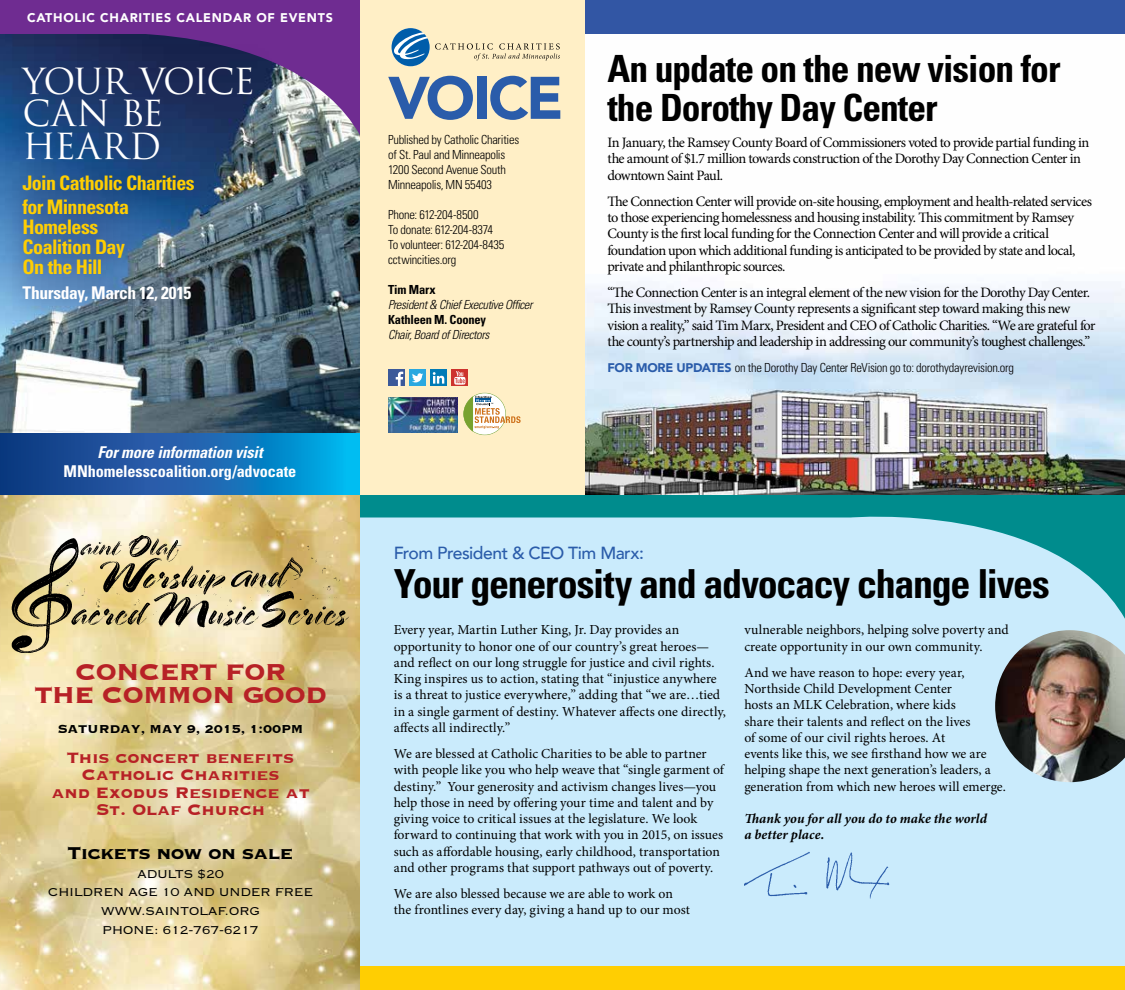
<style>
.page{position:relative;width:1125px;height:990px;background:#fff}
.page>*{position:absolute;margin:0;border:0;box-sizing:border-box;transform-origin:0 0}
.t1{font:900 59.38px "Avenir LT Std";letter-spacing:-.04em;color:#2a5caa}
.t2{font:700 condensed 40px "Univers";letter-spacing:-.03em;color:#000}
.t3{font:700 condensed 37.5px/38.8px "Univers";letter-spacing:-.025em;color:#000}
.t4{font:35px/32.5px "Trajan Pro";letter-spacing:-.035em;color:#fff}
.t5{font:700 30px/22.5px "Copperplate";letter-spacing:-.03em;color:#b72126;text-align:center}
.t6{font:22.5px "Copperplate Thirty Three BC";letter-spacing:-.03em;color:#000}
.t7{font:700 20px/17.5px "Copperplate";letter-spacing:-.01em;color:#b72126;text-align:center}
.t8{font:700 condensed 20px/20px "Univers";letter-spacing:-.03em;color:#ffce02}
.t9{font:500 17.5px "Avenir";letter-spacing:-.03em;color:#2a5caa}
.t10{font:700 condensed 17.5px "Univers";letter-spacing:-.025em;color:#fff}
.t11{font:700 condensed 16.25px/18.8px "Univers";letter-spacing:-.01em;color:#fff;text-align:center}
.t12{font:15px/18.8px "Copperplate Thirty Two BC";letter-spacing:-.03em;color:#000;text-align:center}
.t13{font:700 15px "Copperplate";letter-spacing:-.01em;color:#000}
.t14{font:14.38px/16.2px "Minion Pro";letter-spacing:-.04em;color:#000}
.t15{font:13.75px/16.2px "Minion Pro";color:#000}
.t16{font:italic 700 13.75px/16.2px "Minion Pro";letter-spacing:.005em;color:#000}
.t17{font:300 condensed 12.5px/15px "Univers";letter-spacing:-.02em;color:#000}
.t18{font:italic 300 condensed 12.5px/15px "Univers";letter-spacing:-.03em;color:#000}
.t19{font:900 12.5px "Avenir LT Std";letter-spacing:.06em;color:#fff}
.s1{font-style:italic}
.s2{font-weight:700;font-style:normal}
.s3{font-family:"Avenir";font-weight:900;font-stretch:normal;color:#2a5caa}
</style>
<div class="page">
<img style="left:585px;top:281px;width:539px;height:214px">
<img style="left:0;top:495px;width:360px;height:495px">
<img style="left:4px;top:529px;width:347px;height:128px">
<svg style="left:0;top:135px;width:360px;height:298px;background:#667982"></svg>
<div style="left:360px;top:495px;width:765px;height:495px;background:#caebfc"></div>
<img style="left:1124px;top:288px;width:1px;height:83px">
<div style="left:574px;top:0;width:551px;height:34px;background:#3256a4"></div>
<div style="left:360px;top:0;width:225px;height:495px;background:#ffefc6"></div>
<svg style="left:1124px;top:371px;width:1px;height:124px"></svg>
<div style="left:430px;top:369px;width:17px;height:17px;background:#017bb6"></div>
<svg style="left:433px;top:372px;width:11px;height:12px"></svg>
<div style="left:388px;top:369px;width:17px;height:17px;background:#3b5999"></div>
<svg style="left:396px;top:372px;width:7px;height:14px"></svg>
<div style="left:409px;top:369px;width:17px;height:17px;background:#2aa8e0"></div>
<svg style="left:412px;top:373px;width:11px;height:9px"></svg>
<div style="left:451px;top:369px;width:17px;height:17px;background:#cd332d"></div>
<svg style="left:454px;top:371px;width:11px;height:14px"></svg>
<div style="left:0;top:0;width:360px;height:34px;background:#6f2c91"></div>
<svg style="left:0;top:34px;width:360px;height:101px;background:#795c95"></svg>
<svg style="left:392px;top:28px;width:168px;height:38px"></svg>
<div style="left:360px;top:967px;width:765px;height:23px;background:#ffce02"></div>
<img style="left:744px;top:852px;width:146px;height:47px">
<div style="left:0;top:42px;width:274px;height:282px;background:#1c174a;opacity:.75"></div>
<svg style="left:360px;top:495px;width:765px;height:124px"></svg>
<img style="left:995px;top:630px;width:130px;height:152px">
<img style="left:388px;top:397px;width:70px;height:35px">
<svg style="left:463px;top:393px;width:43px;height:42px"></svg>
<div style="left:463px;top:393px;width:43px;height:42px;border:1px solid #78a22f;border-radius:50%"></div>
<svg style="left:463px;top:396px;width:58px;height:36px"></svg>
<svg style="left:0;top:433px;width:360px;height:62px;background:#1469b0"></svg>
<p class="t19" style="left:27px;top:10px;width:307px">CATHOLIC CHARITIES CALENDAR OF EVENTS</p>
<p class="t4" style="left:22px;top:65px;width:234px">YOUR VOICE<br>CAN BE<br>HEARD</p>
<p class="t8" style="left:22px;top:171px;width:174px;line-height:23.8px">Join Catholic Charities for Minnesota</p>
<p class="t8" style="left:22px;top:216px;width:104px">Homeless<br>Coalition Day<br>On the Hill</p>
<p class="t10" style="left:22px;top:282px;width:170px">Thursday, March 12, 2015</p>
<p class="t11" style="left:64px;top:443px;width:234px"><span class="s1">For more information visit<br></span>MNhomelesscoalition.org/advocate</p>
<p class="t5" style="left:34px;top:659px;width:294px">CONCERT FOR<br>THE COMMON GOOD</p>
<p class="t13" style="left:58px;top:719px;width:247px">SATURDAY, MAY 9, 2015, 1:00PM</p>
<p class="t7" style="left:51px;top:747px;width:260px">This concert benefits<br>Catholic Charities<br>and Exodus Residence at<br>St. Olaf Church</p>
<p class="t6" style="left:68px;top:842px;width:227px">Tickets now on sale</p>
<p class="t12" style="left:48px;top:864px;width:267px">ADULTS $20<br>CHILDREN AGE 10 AND UNDER FREE<br>WWW.SAINTOLAF.ORG<br>PHONE: 612-767-6217</p>
<p class="t1" style="left:388px;top:62px;width:177px">VOICE</p>
<p class="t17" style="left:388px;top:132px;width:133px">Published by Catholic Charities of St. Paul and Minneapolis<br>1200 Second Avenue South<br>Minneapolis, MN 55403</p>
<p class="t17" style="left:388px;top:207px;width:118px">Phone: 612-204-8500<br>To donate: 612-204-8374<br>To volunteer: 612-204-8435 cctwincities.org</p>
<p class="t18" style="left:388px;top:282px;width:146px"><span class="s2">Tim Marx<br></span>President &amp; Chief Executive Officer<br><span class="s2">Kathleen M. Cooney<br></span>Chair, Board of Directors</p>
<p class="t3" style="left:608px;top:49px;width:455px">An update on the new vision for the Dorothy Day Center</p>
<p class="t14" style="left:608px;top:135px;width:484px">In January, the Ramsey County Board of Commissioners voted to provide partial funding in the amount of $1.7 million towards construction of the Dorothy Day Connection Center in downtown Saint Paul.</p>
<p class="t14" style="left:608px;top:193px;width:486px">The Connection Center will provide on-site housing, employment and health-related services to those experiencing homelessness and housing instability. This commitment by Ramsey County is the first local funding for the Connection Center and will provide a critical foundation upon which additional funding is anticipated to be provided by state and local, private and philanthropic sources.</p>
<p class="t14" style="left:608px;top:284px;width:489px">“The Connection Center is an integral element of the new vision for the Dorothy Day Center.<br>This investment by Ramsey County represents a significant step toward making this new vision a reality,” said Tim Marx, President and CEO of Catholic Charities. “We are grateful for the county’s partnership and leadership in addressing our community’s toughest challenges.”</p>
<p class="t17" style="left:608px;top:360px;width:408px"><span class="s3">FOR MORE UPDATES</span> on the Dorothy Day Center ReVision go to: dorothydayrevision.org</p>
<p class="t9" style="left:394px;top:538px;width:252px">From President &amp; CEO Tim Marx:</p>
<p class="t2" style="left:394px;top:559px;width:658px">Your generosity and advocacy change lives</p>
<p class="t15" style="left:394px;top:622px;width:334px">Every year, Martin Luther King, Jr. Day provides an opportunity to honor one of our country’s great heroes— and reflect on our long struggle for justice and civil rights.<br>King inspires us to action, stating that “injustice anywhere is a threat to justice everywhere,” adding that “we are…tied in a single garment of destiny. Whatever affects one directly, affects all indirectly.”</p>
<p class="t15" style="left:394px;top:746px;width:332px">We are blessed at Catholic Charities to be able to partner with people like you who help weave that “single garment of destiny.” Your generosity and activism changes lives—you help those in need by offering your time and talent and by giving voice to critical issues at the legislature. We look forward to continuing that work with you in 2015, on issues such as affordable housing, early childhood, transportation and other programs that support pathways out of poverty.</p>
<p class="t15" style="left:394px;top:886px;width:298px">We are also blessed because we are able to work on the frontlines every day, giving a hand up to our most</p>
<p class="t15" style="left:744px;top:622px;width:266px">vulnerable neighbors, helping solve poverty and create opportunity in our own community.</p>
<p class="t15" style="left:744px;top:664px;width:263px">And we have reason to hope: every year, Northside Child Development Center<br>hosts an MLK Celebration, where kids<br>share their talents and reflect on the lives<br>of some of our civil rights heroes. At<br>events like this, we see firsthand how we are helping shape the next generation’s leaders, a generation from which new heroes will emerge.</p>
<p class="t16" style="left:744px;top:810px;width:244px">Thank you for all you do to make the world a better place.</p>
</div>
